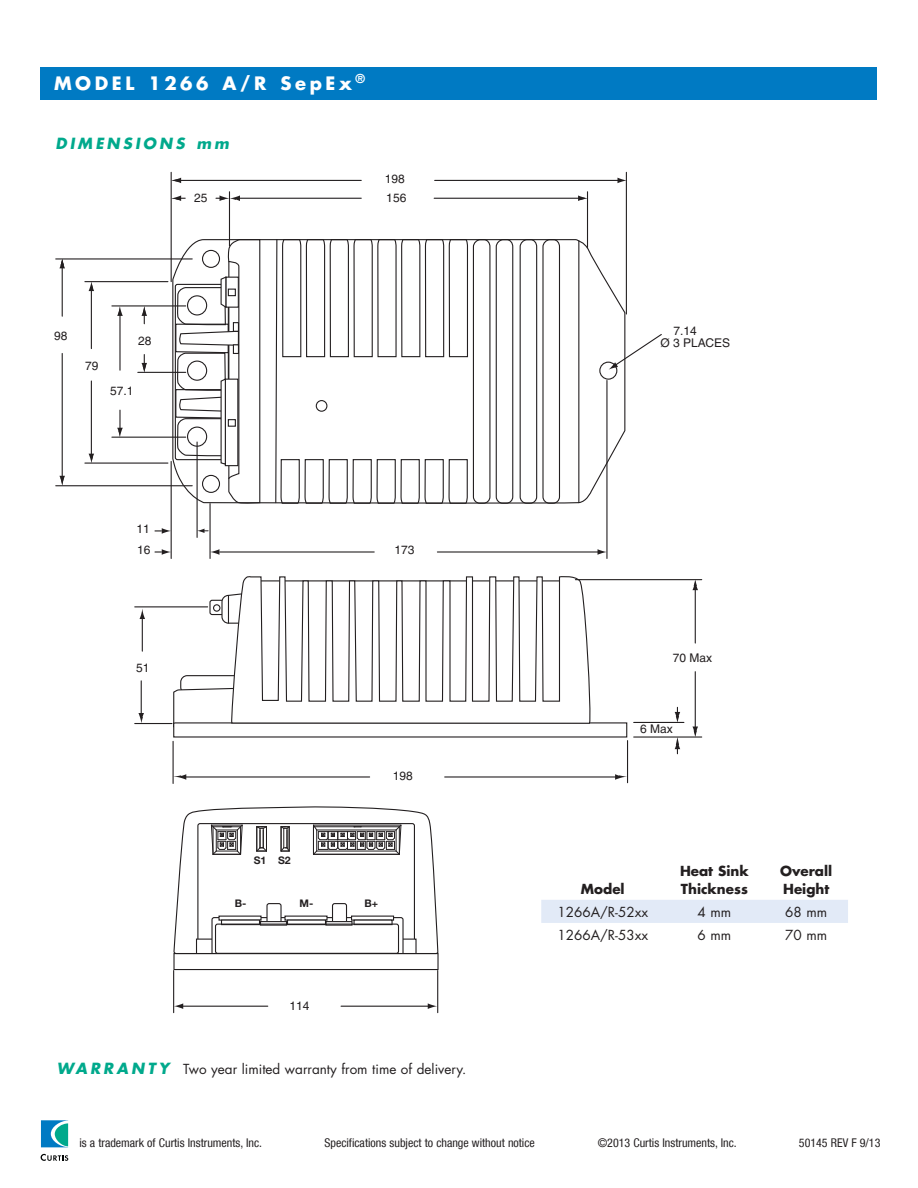
<style>
.page{position:relative;width:918px;height:1188px;background:#fff}
.page>*{position:absolute;margin:0;border:0;box-sizing:border-box;transform-origin:0 0}
.t1{font:700 18px "Futura Std";letter-spacing:.2em;color:#fff}
.t2{font:italic 700 15px "Futura Std";letter-spacing:.2em;color:#00a98c}
.t3{font:13.5px "Futura Std";color:#231f20}
.t4{font:700 13.5px/18px "Futura Std";color:#231f20}
.t5{font:condensed 12px "Helvetica Neue LT Com";color:#231f20}
.t6{font:12px/21px "Helvetica";color:#231f20}
.t7{font:700 10.5px "Helvetica Neue";color:#231f20}
.s1{font-weight:700;font-style:italic;font-size:15px;color:#00a98c}
</style>
<div class="page">
<div style="left:40px;top:68px;width:838px;height:32px;background:#007ac3"></div>
<svg style="left:41px;top:1154px;width:27px;height:7px"></svg>
<svg style="left:41px;top:1120px;width:27px;height:27px"></svg>
<svg style="left:261px;top:239px;width:365px;height:265px"></svg>
<svg style="left:275px;top:239px;width:286px;height:265px"></svg>
<div style="left:599px;top:362px;width:18px;height:18px;border:1px solid #231f20;border-radius:50%"></div>
<div style="left:316px;top:400px;width:11px;height:12px;border:1px solid #231f20;border-radius:50%"></div>
<hr style="left:578px;top:241px;width:1px;height:262px;background:#231f20">
<hr style="left:138px;top:372px;width:48px;height:1px;background:#231f20">
<hr style="left:112px;top:437px;width:74px;height:1px;background:#231f20">
<hr style="left:112px;top:305px;width:74px;height:1px;background:#231f20">
<hr style="left:119px;top:410px;width:2px;height:20px;background:#231f20">
<hr style="left:119px;top:314px;width:2px;height:56px;background:#231f20">
<hr style="left:56px;top:485px;width:136px;height:1px;background:#231f20">
<hr style="left:56px;top:258px;width:136px;height:2px;background:#231f20">
<hr style="left:62px;top:353px;width:1px;height:125px;background:#231f20">
<hr style="left:62px;top:267px;width:1px;height:49px;background:#231f20">
<hr style="left:606px;top:380px;width:2px;height:178px;background:#231f20">
<hr style="left:220px;top:551px;width:154px;height:2px;background:#231f20">
<hr style="left:437px;top:551px;width:161px;height:2px;background:#231f20">
<hr style="left:229px;top:192px;width:1px;height:54px;background:#231f20">
<hr style="left:587px;top:192px;width:1px;height:56px;background:#231f20">
<hr style="left:238px;top:198px;width:123px;height:1px;background:#231f20">
<hr style="left:434px;top:198px;width:150px;height:1px;background:#231f20">
<hr style="left:626px;top:172px;width:1px;height:142px;background:#231f20">
<hr style="left:171px;top:172px;width:1px;height:110px;background:#231f20">
<hr style="left:435px;top:180px;width:184px;height:1px;background:#231f20">
<svg style="left:617px;top:178px;width:10px;height:5px"></svg>
<hr style="left:179px;top:180px;width:182px;height:1px;background:#231f20">
<hr style="left:85px;top:463px;width:83px;height:1px;background:#231f20">
<hr style="left:85px;top:281px;width:83px;height:1px;background:#231f20">
<hr style="left:91px;top:381px;width:1px;height:75px;background:#231f20">
<hr style="left:91px;top:289px;width:1px;height:60px;background:#231f20">
<svg style="left:141px;top:355px;width:6px;height:17px"></svg>
<svg style="left:142px;top:306px;width:5px;height:18px"></svg>
<svg style="left:117px;top:428px;width:6px;height:9px"></svg>
<svg style="left:117px;top:306px;width:6px;height:10px"></svg>
<svg style="left:59px;top:476px;width:6px;height:10px"></svg>
<svg style="left:59px;top:259px;width:6px;height:9px"></svg>
<svg style="left:598px;top:549px;width:9px;height:6px"></svg>
<svg style="left:171px;top:195px;width:14px;height:6px"></svg>
<svg style="left:216px;top:195px;width:24px;height:6px"></svg>
<svg style="left:578px;top:195px;width:9px;height:6px"></svg>
<svg style="left:171px;top:178px;width:10px;height:5px"></svg>
<svg style="left:89px;top:454px;width:5px;height:9px"></svg>
<svg style="left:89px;top:282px;width:5px;height:9px"></svg>
<svg style="left:609px;top:333px;width:53px;height:37px"></svg>
<div style="left:180px;top:675px;width:61px;height:19px;border:1px solid #231f20;border-radius:6px"></div>
<svg style="left:173px;top:688px;width:58px;height:34px"></svg>
<svg style="left:231px;top:576px;width:361px;height:148px"></svg>
<svg style="left:155px;top:239px;width:106px;height:385px"></svg>
<div style="left:213px;top:604px;width:7px;height:8px;border:1px solid #231f20;border-radius:50%"></div>
<hr style="left:173px;top:741px;width:1px;height:42px;background:#231f20">
<hr style="left:627px;top:741px;width:1px;height:42px;background:#231f20">
<hr style="left:184px;top:776px;width:186px;height:2px;background:#231f20">
<hr style="left:445px;top:776px;width:172px;height:2px;background:#231f20">
<svg style="left:173px;top:774px;width:13px;height:6px"></svg>
<svg style="left:615px;top:774px;width:12px;height:6px"></svg>
<hr style="left:634px;top:736px;width:68px;height:2px;background:#231f20">
<hr style="left:575px;top:579px;width:127px;height:1px;background:#231f20">
<hr style="left:695px;top:672px;width:1px;height:56px;background:#231f20">
<hr style="left:695px;top:585px;width:1px;height:58px;background:#231f20">
<svg style="left:692px;top:727px;width:6px;height:10px"></svg>
<svg style="left:692px;top:580px;width:6px;height:10px"></svg>
<hr style="left:634px;top:722px;width:50px;height:1px;background:#231f20">
<svg style="left:675px;top:707px;width:5px;height:15px"></svg>
<svg style="left:675px;top:737px;width:5px;height:17px"></svg>
<hr style="left:135px;top:723px;width:37px;height:1px;background:#231f20">
<hr style="left:135px;top:606px;width:73px;height:1px;background:#231f20">
<hr style="left:141px;top:681px;width:1px;height:34px;background:#231f20">
<hr style="left:142px;top:617px;width:1px;height:34px;background:#231f20">
<svg style="left:140px;top:609px;width:5px;height:10px"></svg>
<svg style="left:138px;top:713px;width:6px;height:10px"></svg>
<div style="left:173px;top:953px;width:266px;height:17px;border:1px solid #231f20"></div>
<svg style="left:173px;top:806px;width:265px;height:149px"></svg>
<hr style="left:437px;top:971px;width:1px;height:42px;background:#231f20">
<hr style="left:173px;top:971px;width:1px;height:42px;background:#231f20">
<hr style="left:341px;top:1006px;width:89px;height:1px;background:#231f20">
<svg style="left:428px;top:1003px;width:9px;height:6px"></svg>
<hr style="left:181px;top:1006px;width:87px;height:1px;background:#231f20">
<svg style="left:174px;top:1003px;width:9px;height:6px"></svg>
<div style="left:215px;top:924px;width:184px;height:30px;border:1px solid #231f20;border-radius:2px"></div>
<div style="left:541px;top:900px;width:307px;height:23px;background:#e2eaf7"></div>
<h1 class="t1" style="left:54px;top:72px;width:313px">MODEL 1266 A/R SepEx<sup>®</sup></h1>
<p class="t2" style="left:56px;top:133px;width:175px">DIMENSIONS mm</p>
<p class="t6" style="left:385px;top:168px;width:22px">198</p>
<p class="t6" style="left:194px;top:187px;width:15px">25</p>
<p class="t6" style="left:386px;top:187px;width:22px">156</p>
<p class="t6" style="left:54px;top:325px;width:15px">98</p>
<p class="t6" style="left:85px;top:355px;width:15px">79</p>
<p class="t6" style="left:138px;top:330px;width:15px">28</p>
<p class="t6" style="left:110px;top:380px;width:25px">57.1</p>
<p class="t6" style="left:136px;top:519px;width:16px">11<br>16</p>
<p class="t6" style="left:136px;top:657px;width:15px">51</p>
<p class="t6" style="left:394px;top:540px;width:22px">173</p>
<p class="t6" style="left:393px;top:765px;width:22px">198</p>
<p class="t7" style="left:254px;top:854px;width:38px">S1 S2</p>
<p class="t7" style="left:235px;top:897px;width:13px">B-</p>
<p class="t7" style="left:300px;top:897px;width:15px">M-</p>
<p class="t7" style="left:364px;top:897px;width:15px">B+</p>
<p class="t6" style="left:289px;top:995px;width:22px">114</p>
<p class="t3" style="left:57px;top:1060px;width:411px"><span class="s1">WA R R A N T Y</span> Two year limited warranty from time of delivery.</p>
<p class="t6" style="left:660px;top:325px;width:71px;line-height:12px;text-indent:13px">7.14<br>Ø 3 PLACES</p>
<p class="t6" style="left:673px;top:648px;width:41px">70 Max</p>
<p class="t6" style="left:640px;top:718px;width:34px">6 Max</p>
<p class="t4" style="left:581px;top:880px;width:45px">Model</p>
<p class="t4" style="left:680px;top:862px;width:70px">Heat Sink<br>Thickness</p>
<p class="t4" style="left:780px;top:862px;width:54px">Overall<br>Height</p>
<p class="t3" style="left:558px;top:903px;width:92px">1266A/R-52xx</p>
<p class="t3" style="left:698px;top:903px;width:35px">4 mm</p>
<p class="t3" style="left:785px;top:903px;width:43px">68 mm</p>
<p class="t3" style="left:558px;top:926px;width:92px">1266A/R-53xx</p>
<p class="t3" style="left:698px;top:926px;width:35px">6 mm</p>
<p class="t3" style="left:785px;top:926px;width:43px">70 mm</p>
<p class="t5" style="left:79px;top:1135px;width:184px">is a trademark of Curtis Instruments, Inc.</p>
<p class="t5" style="left:325px;top:1135px;width:212px">Specifications subject to change without notice</p>
<p class="t5" style="left:598px;top:1135px;width:140px">©2013 Curtis Instruments, Inc.</p>
<p class="t5" style="left:799px;top:1135px;width:83px">50145 REV F 9/13</p>
</div>
